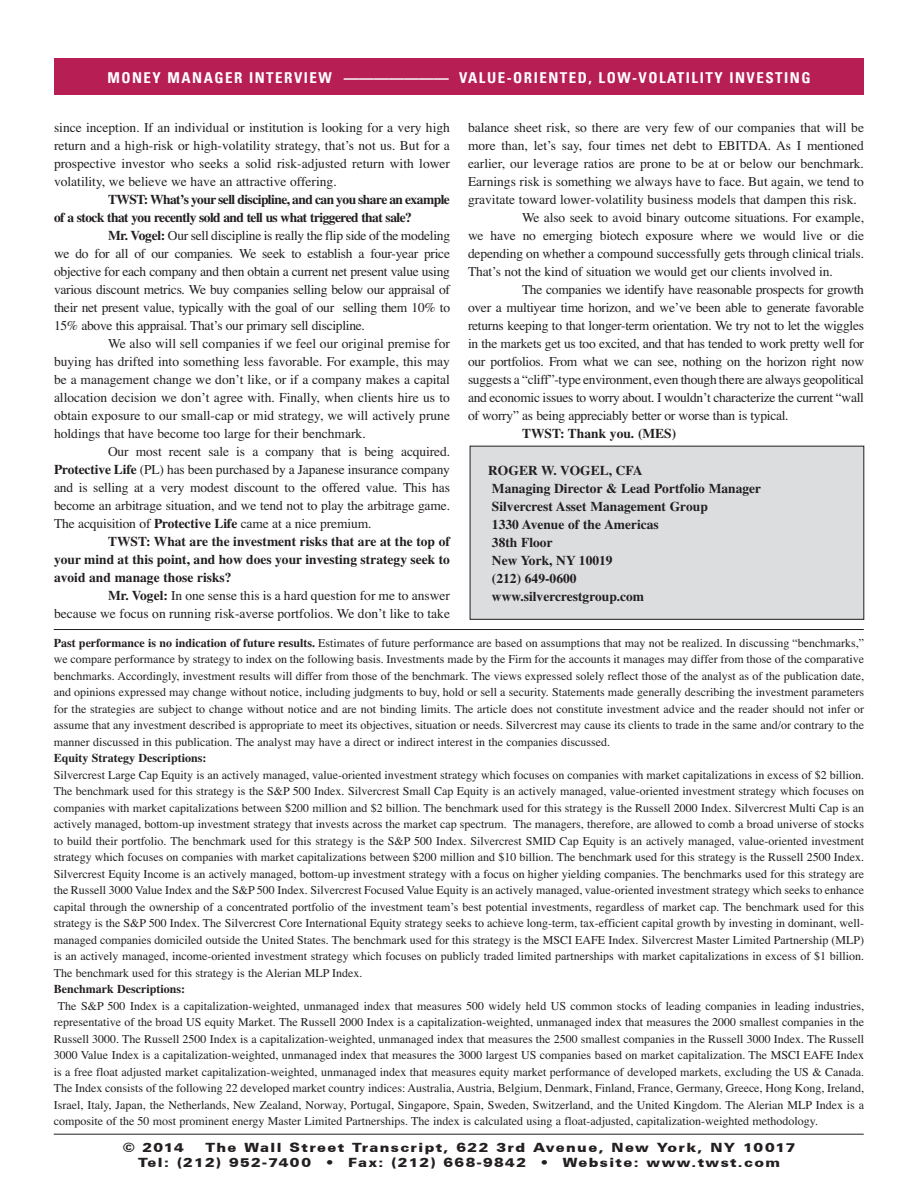
<style>
.page{position:relative;width:918px;height:1188px;background:#fff}
.page>*{position:absolute;margin:0;border:0;box-sizing:border-box;transform-origin:0 0}
.t1{font:700 condensed 15px "Univers LT";letter-spacing:.1em;color:#fff}
.Regular_Pullquote{font:13.5px/18px "Times";color:#231f20;text-align:justify}
.Regular_Pullquote-2{font:700 13.5px/18px "Times";color:#231f20;text-align:justify}
.Regular_Pullquote-3{font:700 13.5px/18px "Times";letter-spacing:-.04em;color:#231f20}
.bio{font:900 12.75px "Univers CE";letter-spacing:.09em;color:#231f20;scale:1.15 1}
.bio-2{font:12px/16.5px "Times";color:#231f20;text-align:justify}
.bio-3{font:700 12px "Times";color:#231f20}
.s1{font-weight:700}
</style>
<div class="page">
<div style="left:54px;top:58px;width:810px;height:36px;background:#b71e54"></div>
<hr style="left:54px;top:1134px;width:810px;height:1px;background:#231f20">
<hr style="left:54px;top:629px;width:810px;height:1px;background:#231f20">
<div style="left:470px;top:446px;width:394px;height:173px;background:#dcdddf"></div>
<div style="left:470px;top:446px;width:394px;height:174px;border:1px solid #231f20"></div>
<p class="t1" style="left:107px;top:69px;width:705px">MONEY MANAGER INTERVIEW ——————— VALUE-ORIENTED, LOW-VOLATILITY INVESTING</p>
<p class="Regular_Pullquote" style="left:468px;top:120px;width:398px">balance sheet risk, so there are very few of our companies that will be more than, let’s say, four times net debt to EBITDA. As I mentioned earlier, our leverage ratios are prone to be at or below our benchmark.<br>Earnings risk is something we always have to face. But again, we tend to gravitate toward lower-volatility business models that dampen this risk.</p>
<p class="Regular_Pullquote" style="left:468px;top:210px;width:398px;text-indent:54px">We also seek to avoid binary outcome situations. For example, we have no emerging biotech exposure where we would live or die depending on whether a compound successfully gets through clinical trials.<br>That’s not the kind of situation we would get our clients involved in.</p>
<p class="Regular_Pullquote" style="left:468px;top:282px;width:398px;text-indent:54px">The companies we identify have reasonable prospects for growth over a multiyear time horizon, and we’ve been able to generate favorable returns keeping to that longer-term orientation. We try not to let the wiggles in the markets get us too excited, and that has tended to work pretty well for our portfolios. From what we can see, nothing on the horizon right now suggests a “cliff”-type environment, even though there are always geopolitical and economic issues to worry about. I wouldn’t characterize the current “wall of worry” as being appreciably better or worse than is typical.</p>
<p class="Regular_Pullquote-2" style="left:522px;top:425px;width:156px">TWST: Thank you. (MES)</p>
<p class="Regular_Pullquote-2" style="left:488px;top:462px;width:156px">ROGER W. VOGEL, CFA</p>
<p class="Regular_Pullquote-2" style="left:492px;top:480px;width:271px">Managing Director &amp; Lead Portfolio Manager</p>
<p class="Regular_Pullquote-2" style="left:492px;top:498px;width:217px">Silvercrest Asset Management Group</p>
<p class="Regular_Pullquote-2" style="left:492px;top:516px;width:168px">1330 Avenue of the Americas</p>
<p class="Regular_Pullquote-2" style="left:492px;top:534px;width:62px">38th Floor</p>
<p class="Regular_Pullquote-2" style="left:492px;top:552px;width:122px">New York, NY 10019</p>
<p class="Regular_Pullquote-2" style="left:492px;top:570px;width:86px">(212) 649-0600</p>
<p class="Regular_Pullquote-2" style="left:492px;top:588px;width:154px">www.silvercrestgroup.com</p>
<p class="bio-2" style="left:54px;top:635px;width:812px"><span class="s1">Past performance is no indication of future results.</span> Estimates of future performance are based on assumptions that may not be realized. In discussing “benchmarks,” we compare performance by strategy to index on the following basis. Investments made by the Firm for the accounts it manages may differ from those of the comparative benchmarks. Accordingly, investment results will differ from those of the benchmark. The views expressed solely reflect those of the analyst as of the publication date, and opinions expressed may change without notice, including judgments to buy, hold or sell a security. Statements made generally describing the investment parameters for the strategies are subject to change without notice and are not binding limits. The article does not constitute investment advice and the reader should not infer or assume that any investment described is appropriate to meet its objectives, situation or needs. Silvercrest may cause its clients to trade in the same and/or contrary to the manner discussed in this publication. The analyst may have a direct or indirect interest in the companies discussed.</p>
<p class="bio-3" style="left:54px;top:750px;width:154px">Equity Strategy Descriptions:</p>
<p class="bio-2" style="left:54px;top:767px;width:812px">Silvercrest Large Cap Equity is an actively managed, value-oriented investment strategy which focuses on companies with market capitalizations in excess of $2 billion.<br>The benchmark used for this strategy is the S&amp;P 500 Index. Silvercrest Small Cap Equity is an actively managed, value-oriented investment strategy which focuses on companies with market capitalizations between $200 million and $2 billion. The benchmark used for this strategy is the Russell 2000 Index. Silvercrest Multi Cap is an actively managed, bottom-up investment strategy that invests across the market cap spectrum. The managers, therefore, are allowed to comb a broad universe of stocks to build their portfolio. The benchmark used for this strategy is the S&amp;P 500 Index. Silvercrest SMID Cap Equity is an actively managed, value-oriented investment strategy which focuses on companies with market capitalizations between $200 million and $10 billion. The benchmark used for this strategy is the Russell 2500 Index.<br>Silvercrest Equity Income is an actively managed, bottom-up investment strategy with a focus on higher yielding companies. The benchmarks used for this strategy are the Russell 3000 Value Index and the S&amp;P 500 Index. Silvercrest Focused Value Equity is an actively managed, value-oriented investment strategy which seeks to enhance capital through the ownership of a concentrated portfolio of the investment team’s best potential investments, regardless of market cap. The benchmark used for this strategy is the S&amp;P 500 Index. The Silvercrest Core International Equity strategy seeks to achieve long-term, tax-efficient capital growth by investing in dominant, well&shy;managed companies domiciled outside the United States. The benchmark used for this strategy is the MSCI EAFE Index. Silvercrest Master Limited Partnership (MLP) is an actively managed, income-oriented investment strategy which focuses on publicly traded limited partnerships with market capitalizations in excess of $1 billion.<br>The benchmark used for this strategy is the Alerian MLP Index.</p>
<p class="bio-3" style="left:54px;top:981px;width:133px">Benchmark Descriptions:</p>
<p class="bio-2" style="left:54px;top:998px;width:812px;text-indent:4px">The S&amp;P 500 Index is a capitalization-weighted, unmanaged index that measures 500 widely held US common stocks of leading companies in leading industries, representative of the broad US equity Market. The Russell 2000 Index is a capitalization-weighted, unmanaged index that measures the 2000 smallest companies in the Russell 3000. The Russell 2500 Index is a capitalization-weighted, unmanaged index that measures the 2500 smallest companies in the Russell 3000 Index. The Russell 3000 Value Index is a capitalization-weighted, unmanaged index that measures the 3000 largest US companies based on market capitalization. The MSCI EAFE Index is a free float adjusted market capitalization-weighted, unmanaged index that measures equity market performance of developed markets, excluding the US &amp; Canada.<br>The Index consists of the following 22 developed market country indices: Australia, Austria, Belgium, Denmark, Finland, France, Germany, Greece, Hong Kong, Ireland, Israel, Italy, Japan, the Netherlands, New Zealand, Norway, Portugal, Singapore, Spain, Sweden, Switzerland, and the United Kingdom. The Alerian MLP Index is a composite of the 50 most prominent energy Master Limited Partnerships. The index is calculated using a float-adjusted, capitalization-weighted methodology.</p>
<p class="Regular_Pullquote" style="left:54px;top:120px;width:398px">since inception. If an individual or institution is looking for a very high return and a high-risk or high-volatility strategy, that’s not us. But for a prospective investor who seeks a solid risk-adjusted return with lower volatility, we believe we have an attractive offering.</p>
<p class="Regular_Pullquote-3" style="left:54px;top:191px;width:397px;text-indent:54px">TWST: What’s your sell discipline, and can you share an example of a stock that you recently sold and tell us what triggered that sale?</p>
<p class="Regular_Pullquote" style="left:54px;top:228px;width:398px;text-indent:54px"><span class="s1">Mr. Vogel:</span> Our sell discipline is really the flip side of the modeling we do for all of our companies. We seek to establish a four-year price objective for each company and then obtain a current net present value using various discount metrics. We buy companies selling below our appraisal of their net present value, typically with the goal of our selling them 10% to 15% above this appraisal. That’s our primary sell discipline.</p>
<p class="Regular_Pullquote" style="left:54px;top:336px;width:398px;text-indent:54px">We also will sell companies if we feel our original premise for buying has drifted into something less favorable. For example, this may be a management change we don’t like, or if a company makes a capital allocation decision we don’t agree with. Finally, when clients hire us to obtain exposure to our small-cap or mid strategy, we will actively prune holdings that have become too large for their benchmark.</p>
<p class="Regular_Pullquote" style="left:54px;top:444px;width:398px;text-indent:54px">Our most recent sale is a company that is being acquired.<br><span class="s1">Protective Life</span> (PL) has been purchased by a Japanese insurance company and is selling at a very modest discount to the offered value. This has become an arbitrage situation, and we tend not to play the arbitrage game.<br>The acquisition of <span class="s1">Protective Life</span> came at a nice premium.</p>
<p class="Regular_Pullquote-2" style="left:54px;top:533px;width:397px;text-indent:54px">TWST: What are the investment risks that are at the top of your mind at this point, and how does your investing strategy seek to avoid and manage those risks?</p>
<p class="Regular_Pullquote" style="left:54px;top:588px;width:398px;text-align:right"><span class="s1">Mr. Vogel:</span> In one sense this is a hard question for me to answer<br>because we focus on running risk-averse portfolios. We don’t like to take</p>
<p class="bio" style="left:123px;top:1140px;width:55px">© 2014</p>
<p class="bio" style="left:205px;top:1140px;width:515px">The Wall Street Transcript, 622 3rd Avenue, New York, NY 10017</p>
<p class="bio" style="left:138px;top:1155px;width:560px">Tel: (212) 952-7400 • Fax: (212) 668-9842 • Website: www.twst.com</p>
</div>
